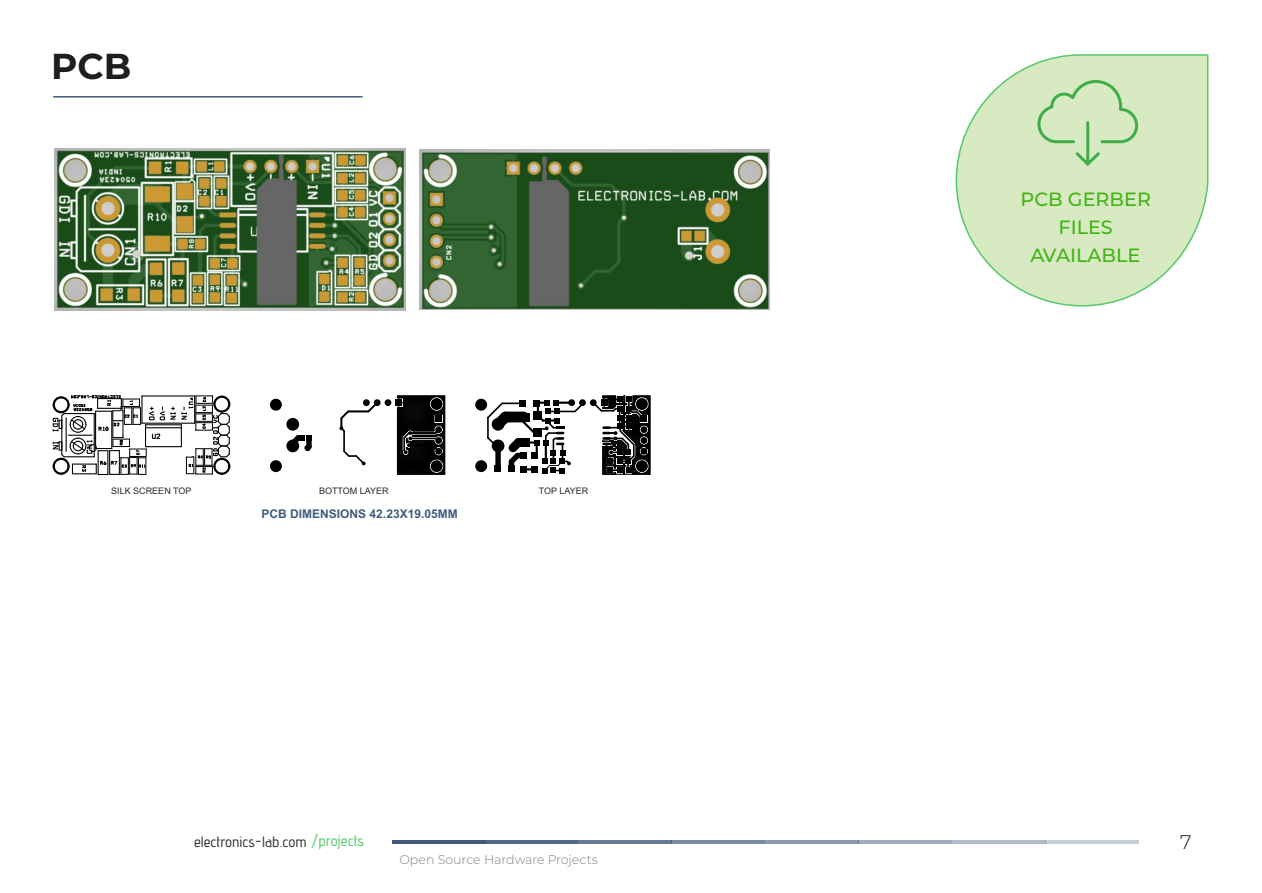
<style>
.page{position:relative;width:1262px;height:893px;background:#fff}
.page>*{position:absolute;margin:0;border:0;box-sizing:border-box;transform-origin:0 0}
.t1{font:700 36px "Montserrat";color:#1e1e1e}
.t2{font:300 19.65px "Montserrat";color:#1e1e1e}
.t3{font:500 19.2px/27.6px "Montserrat";color:#41b414;text-align:center}
.t4{font:15px "advent Bd 1";color:#323232}
.t5{font:300 12.6px "Montserrat";color:#818281}
.t6{font:700 12px "Arial";color:#405c7d}
.t7{font:9px "Arial";color:#2b2929}
.s1{color:#54c96c}
</style>
<div class="page">
<svg style="left:955px;top:54px;width:254px;height:253px"></svg>
<hr style="left:53px;top:96px;width:310px;height:1px;background:#405c7d">
<svg style="left:1036px;top:78px;width:103px;height:90px;background:#c7e3b4"></svg>
<div style="left:475px;top:460px;width:12px;height:12px;background:#000;border-radius:50%"></div>
<div style="left:475px;top:399px;width:12px;height:11px;background:#000;border-radius:50%"></div>
<svg style="left:483px;top:399px;width:102px;height:75px"></svg>
<svg style="left:591px;top:395px;width:59px;height:80px"></svg>
<hr style="left:397px;top:473px;width:48px;height:2px;background:#000">
<hr style="left:343px;top:431px;width:2px;height:20px;background:#000">
<hr style="left:348px;top:410px;width:20px;height:2px;background:#000">
<svg style="left:366px;top:400px;width:12px;height:13px"></svg>
<svg style="left:289px;top:430px;width:23px;height:23px"></svg>
<div style="left:286px;top:439px;width:13px;height:13px;background:#000;border-radius:50%"></div>
<div style="left:286px;top:418px;width:13px;height:12px;background:#000;border-radius:50%"></div>
<div style="left:384px;top:399px;width:7px;height:7px;background:#000;border-radius:50%"></div>
<div style="left:374px;top:399px;width:6px;height:7px;background:#000;border-radius:50%"></div>
<div style="left:363px;top:399px;width:7px;height:7px;background:#000;border-radius:50%"></div>
<div style="left:395px;top:399px;width:7px;height:7px;background:#000"></div>
<div style="left:270px;top:460px;width:12px;height:12px;background:#000;border-radius:50%"></div>
<div style="left:270px;top:399px;width:12px;height:11px;background:#000;border-radius:50%"></div>
<div style="left:304px;top:444px;width:7px;height:7px;background:#000;border-radius:50%"></div>
<svg style="left:339px;top:410px;width:11px;height:23px"></svg>
<svg style="left:343px;top:449px;width:23px;height:16px"></svg>
<svg style="left:397px;top:395px;width:48px;height:78px;background:#131313"></svg>
<svg style="left:52px;top:395px;width:179px;height:81px"></svg>
<img style="left:419px;top:149px;width:350px;height:160px">
<img style="left:54px;top:148px;width:351px;height:162px">
<hr style="left:392px;top:840px;width:93px;height:3px;background:#42597c">
<hr style="left:485px;top:840px;width:93px;height:3px;background:#40587b">
<hr style="left:578px;top:840px;width:93px;height:3px;background:#40587b">
<hr style="left:671px;top:840px;width:94px;height:3px;background:#40587b">
<hr style="left:765px;top:840px;width:93px;height:3px;background:#40587b">
<hr style="left:858px;top:840px;width:94px;height:3px;background:#40587b">
<hr style="left:952px;top:840px;width:93px;height:3px;background:#40587b">
<hr style="left:1045px;top:840px;width:94px;height:3px;background:#40587b">
<h1 class="t1" style="left:51px;top:44px;width:82px">PCB</h1>
<p class="t7" style="left:111px;top:487px;width:82px">SILK SCREEN TOP</p>
<p class="t7" style="left:319px;top:487px;width:71px">BOTTOM LAYER</p>
<p class="t7" style="left:539px;top:487px;width:51px">TOP LAYER</p>
<h3 class="t6" style="left:261px;top:509px;width:198px">PCB DIMENSIONS 42.23X19.05MM</h3>
<h3 class="t4" style="left:194px;top:836px;width:171px">electronics-lab.com <span class="s1">/projects</span></h3>
<h3 class="t5" style="left:399px;top:851px;width:200px">Open Source Hardware Projects</h3>
<h3 class="t3" style="left:1020px;top:186px;width:132px">PCB GERBER<br>FILES<br>AVAILABLE</h3>
<h2 class="t2" style="left:1180px;top:829px;width:13px">7</h2>
</div>
